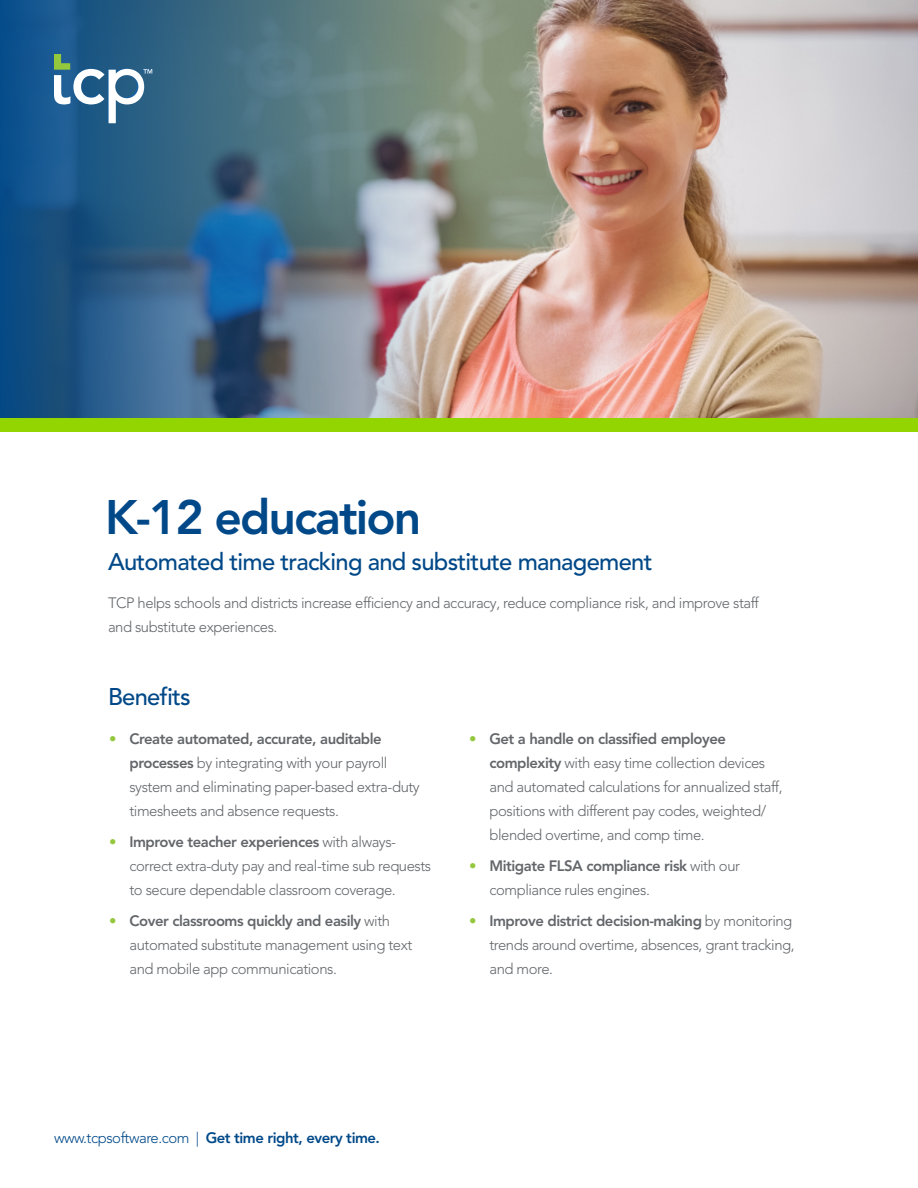
<style>
.page{position:relative;width:918px;height:1188px;background:#fff}
.page>*{position:absolute;margin:0;border:0;box-sizing:border-box;transform-origin:0 0}
.t1{font:800 48px "Avenir LT Pro";letter-spacing:-.04em;color:#004888}
.t2{font:500 24px "Avenir LT Pro";letter-spacing:-.03em;color:#004888}
.body{font:300 15px/24px "Avenir LT Pro";letter-spacing:-.03em;color:#63666a}
.t3{font:800 15px "Avenir LT Pro";letter-spacing:-.03em;color:#004989}
.s1{color:#94c83c}
.s2{font-weight:800}
.s3{font-weight:300}
</style>
<div class="page">
<img style="left:459px;top:0;width:459px;height:418px">
<img style="left:0;top:0;width:459px;height:418px">
<div style="left:0;top:418px;width:918px;height:14px;background:#93d500"></div>
<svg style="left:54px;top:54px;width:98px;height:69px"></svg>
<p class="t1" style="left:105px;top:489px;width:318px">K-12 education</p>
<p class="t2" style="left:108px;top:548px;width:546px">Automated time tracking and substitute management</p>
<p class="body" style="left:108px;top:591px;width:652px">TCP helps schools and districts increase efficiency and accuracy, reduce compliance risk, and improve staff and substitute experiences.</p>
<p class="t2" style="left:108px;top:683px;width:84px">Benefits</p>
<p class="body" style="left:129px;top:727px;width:292px;text-indent:-20px"><span class="s1">•</span> <span class="s2">Create automated, accurate, auditable processes</span> by integrating with your payroll system and eliminating paper-based extra-duty timesheets and absence requests.</p>
<p class="body" style="left:129px;top:830px;width:303px;text-indent:-20px"><span class="s1">•</span> <span class="s2">Improve teacher experiences</span> with always&shy;correct extra-duty pay and real-time sub requests to secure dependable classroom coverage.</p>
<p class="body" style="left:129px;top:909px;width:284px;text-indent:-20px"><span class="s1">•</span> <span class="s2">Cover classrooms quickly and easily</span> with automated substitute management using text and mobile app communications.</p>
<p class="body" style="left:489px;top:727px;width:295px;text-indent:-20px"><span class="s1">•</span> <span class="s2">Get a handle on classified employee complexity</span> with easy time collection devices and automated calculations for annualized staff, positions with different pay codes, weighted/ blended overtime, and comp time.</p>
<p class="body" style="left:489px;top:854px;width:252px;text-indent:-20px"><span class="s1">•</span> <span class="s2">Mitigate FLSA compliance risk</span> with our compliance rules engines.</p>
<p class="body" style="left:489px;top:909px;width:307px;text-indent:-20px"><span class="s1">•</span> <span class="s2">Improve district decision-making</span> by monitoring trends around overtime, absences, grant tracking, and more.</p>
<p class="t3" style="left:54px;top:1129px;width:328px"><span class="s3">www.tcpsoftware.com |</span> Get time right, every time.</p>
</div>
